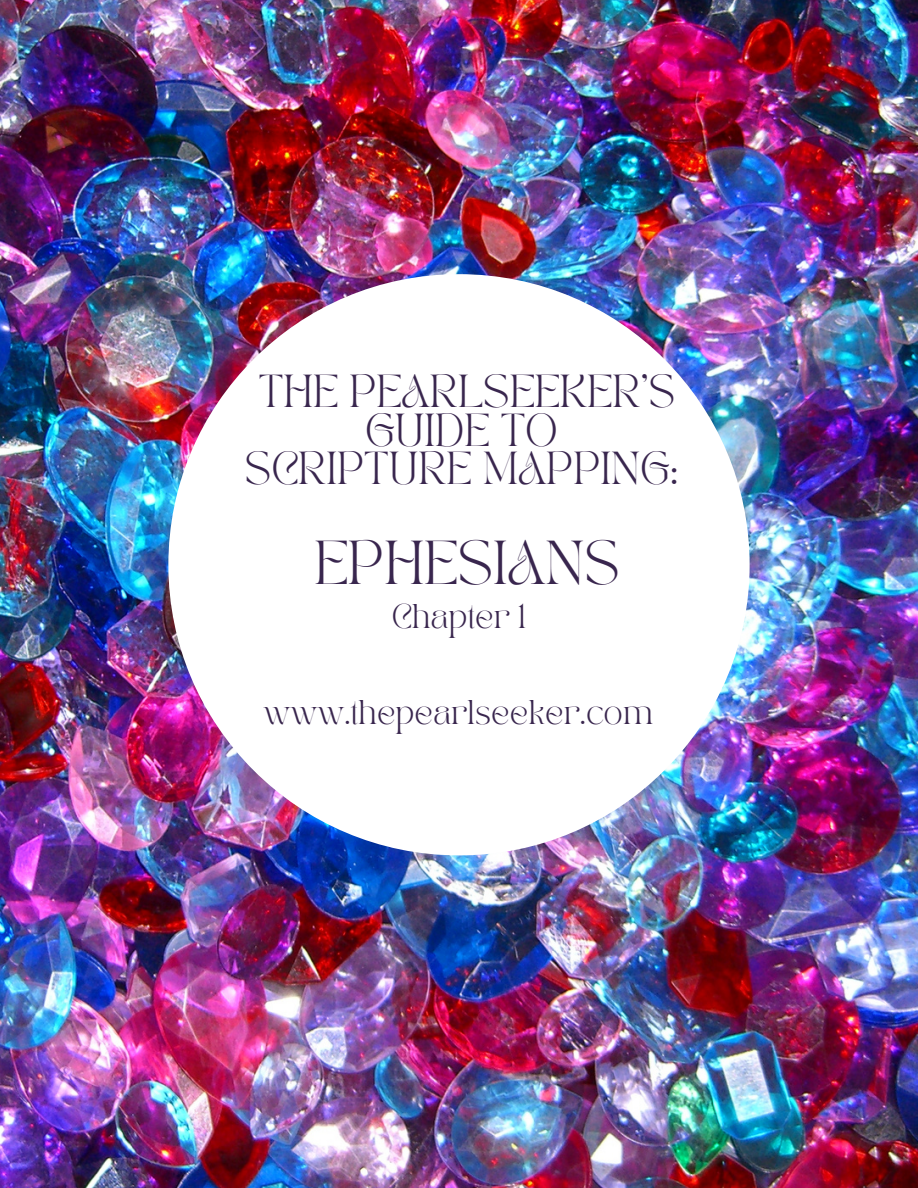
<style>
.page{position:relative;width:918px;height:1188px;background:#fff}
.page>*{position:absolute;margin:0;border:0;box-sizing:border-box;transform-origin:0 0}
.t1{font:43.35px "TAN PEARL Regular";color:#39264e}
.t2{font:32.4px/38.2px "TAN PEARL Regular";color:#39264e;text-align:center}
.t3{font:24px "TAN PEARL Regular";color:#39264e}
</style>
<div class="page">
<img style="left:0;top:0;width:918px;height:1188px">
<div style="left:168px;top:274px;width:582px;height:581px;background:#fff;border-radius:50%"></div>
<p class="t2" style="left:245px;top:376px;width:435px">THE PEARLSEEKER'S<br>GUIDE TO<br>SCRIPTURE MAPPING:</p>
<h1 class="t1" style="left:314px;top:540px;width:307px">EPHESIANS</h1>
<p class="t3" style="left:392px;top:604px;width:136px">Chapter 1</p>
<p class="t3" style="left:264px;top:700px;width:391px">www.thepearlseeker.com</p>
</div>
